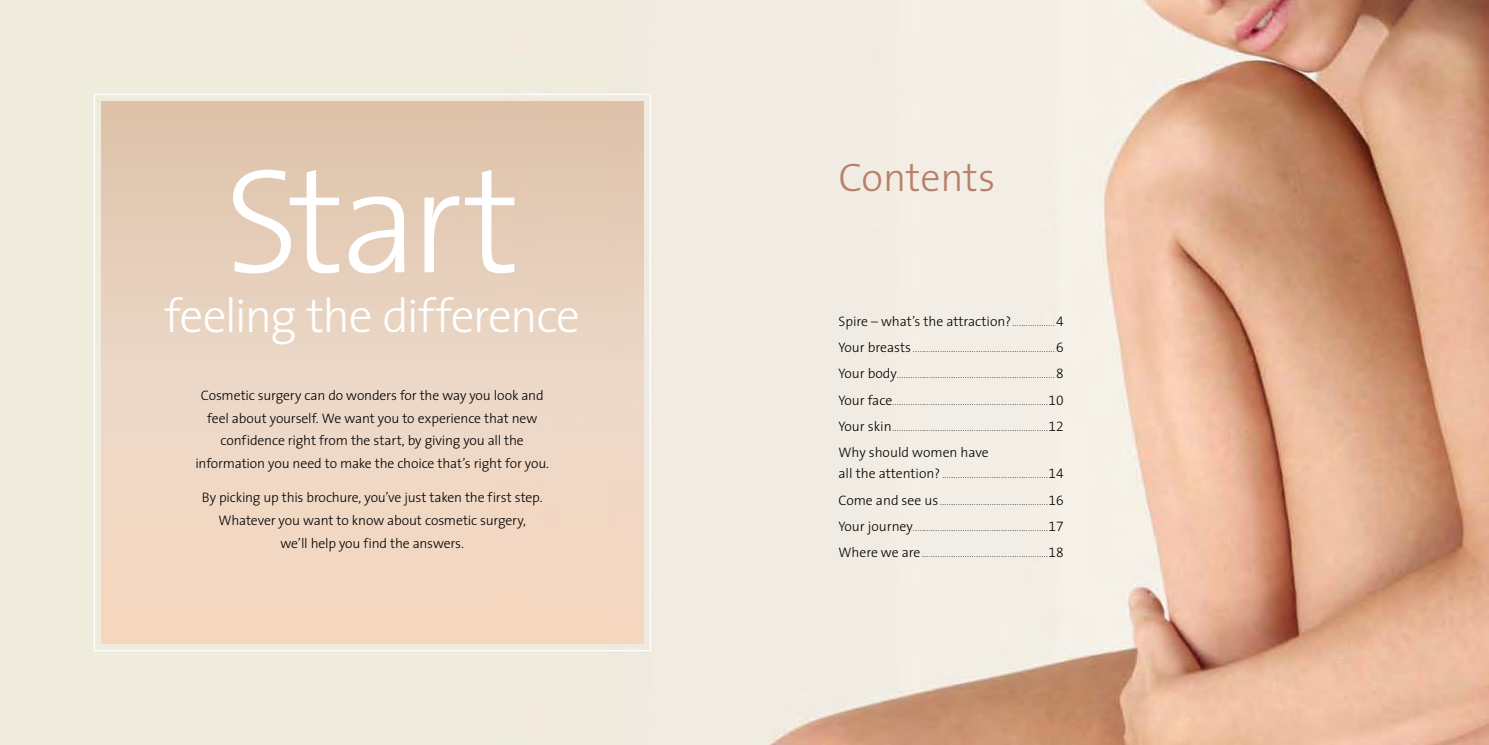
<style>
.page{position:relative;width:1489px;height:745px;background:#fff}
.page>*{position:absolute;margin:0;border:0;box-sizing:border-box;transform-origin:0 0}
.t1{font:300 150px "The Sans Spire";letter-spacing:-.04em;color:#fff}
.t2{font:300 47.5px "The Sans Spire";letter-spacing:-.035em;color:#fff}
.t3{font:300 40px "The Sans Spire";color:#b68069}
.t4{font:300 13.75px/22.5px "The Sans Spire";letter-spacing:-.01em;color:#000;text-align:center}
.t5{font:300 8.75px "The Sans Spire";color:#000}
.s1{font-size:8.75px}
.s2{font-size:13.75px}
</style>
<div class="page">
<img style="left:0;top:0;width:1488px;height:744px">
<div style="left:101px;top:101px;width:542px;height:542px;background:linear-gradient(to bottom,#dec7b2,#f7ddc9)"></div>
<h1 class="t1" style="left:224px;top:140px;width:297px">Start</h1>
<h2 class="t2" style="left:164px;top:290px;width:417px">feeling the difference</h2>
<h3 class="t4" style="left:195px;top:384px;width:355px">Cosmetic surgery can do wonders for the way you look and feel about yourself. We want you to experience that new confidence right from the start, by giving you all the information you need to make the choice that’s right for you.</h3>
<h3 class="t4" style="left:202px;top:486px;width:342px">By picking up this brochure, you’ve just taken the first step.<br>Whatever you want to know about cosmetic surgery,<br>we’ll help you find the answers.</h3>
<h3 class="t3" style="left:838px;top:156px;width:158px">Contents</h3>
<h3 class="t4" style="left:838px;top:310px;width:227px">Spire – what’s the attraction?<span class="s1">...................</span>4</h3>
<p class="t5" style="left:838px;top:344px;width:227px"><span class="s2">Your breasts</span> ...............................................................<span class="s2">6</span></p>
<p class="t5" style="left:838px;top:370px;width:227px"><span class="s2">Your body</span>......................................................................<span class="s2">8</span></p>
<p class="t5" style="left:838px;top:396px;width:227px"><span class="s2">Your face</span>.....................................................................<span class="s2">10</span></p>
<p class="t5" style="left:838px;top:423px;width:227px"><span class="s2">Your skin</span>.....................................................................<span class="s2">12</span></p>
<h3 class="t4" style="left:838px;top:441px;width:152px">Why should women have</h3>
<p class="t5" style="left:838px;top:470px;width:227px"><span class="s2">all the attention?</span> ...............................................<span class="s2">14</span></p>
<p class="t5" style="left:838px;top:496px;width:227px"><span class="s2">Come and see us</span>................................................<span class="s2">16</span></p>
<p class="t5" style="left:838px;top:523px;width:227px"><span class="s2">Your journey</span>............................................................<span class="s2">17</span></p>
<p class="t5" style="left:838px;top:549px;width:227px"><span class="s2">Where we are</span>........................................................<span class="s2">18</span></p>
</div>
